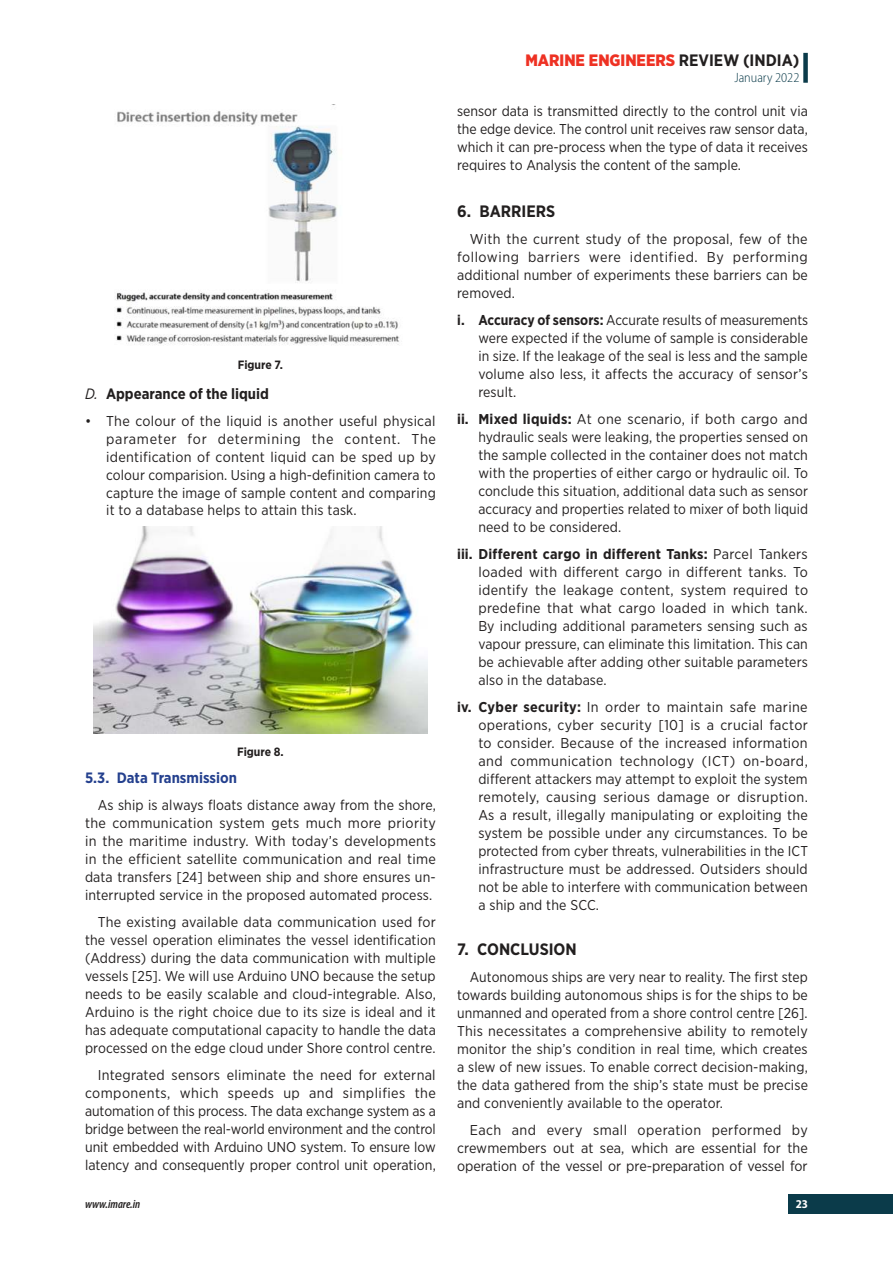
<style>
.page{position:relative;width:893px;height:1263px;background:#fff}
.page>*{position:absolute;margin:0;border:0;box-sizing:border-box;transform-origin:0 0}
.t1{font:900 16.5px "Gotham Narrow";color:#ee3123}
.t2{font:700 16.5px "Gotham Narrow";color:#221f1f}
.t3{font:700 15px "Gotham Narrow";color:#221f1f}
.t4{font:700 15px "Gotham Narrow";color:#24408e}
.t5{font:14.25px/18px "Gotham Narrow";letter-spacing:.01em;color:#221f1f;text-align:justify}
.t6{font:300 semi-condensed 13.5px "Myriad Pro";color:#0b3b4a}
.t7{font:700 12px "Gotham Narrow";color:#221f1f}
.t8{font:italic 600 condensed 12px "Myriad Pro";color:#221f1f}
.t9{font:700 semi-condensed 12px "Myriad Pro";color:#fff}
.s1{font-weight:400;font-style:italic}
.s2{font-weight:700;color:#221f1f}
.s3{font-weight:700}
</style>
<div class="page">
<div style="left:788px;top:1194px;width:105px;height:19px;background:#0b3b4a"></div>
<div style="left:803px;top:53px;width:5px;height:30px;background:#0b3b4a"></div>
<img style="left:115px;top:111px;width:285px;height:235px">
<img style="left:93px;top:527px;width:334px;height:206px">
<p class="t7" style="left:238px;top:359px;width:47px">Figure 7.</p>
<p class="t3" style="left:85px;top:387px;width:185px"><span class="s1">D.</span> Appearance of the liquid</p>
<p class="t5" style="left:106px;top:412px;width:331px;text-indent:-21px">• The colour of the liquid is another useful physical parameter for determining the content. The identification of content liquid can be sped up by colour comparision. Using a high-definition camera to capture the image of sample content and comparing it to a database helps to attain this task.</p>
<p class="t7" style="left:237px;top:746px;width:48px">Figure 8.</p>
<p class="t4" style="left:85px;top:771px;width:153px">5.3. Data Transmission</p>
<p class="t5" style="left:85px;top:797px;width:352px;text-indent:13px">As ship is always floats distance away from the shore, the communication system gets much more priority in the maritime industry. With today’s developments in the efficient satellite communication and real time data transfers [24] between ship and shore ensures un&shy;interrupted service in the proposed automated process.</p>
<p class="t5" style="left:85px;top:914px;width:352px;text-indent:13px">The existing available data communication used for the vessel operation eliminates the vessel identification (Address) during the data communication with multiple vessels [25]. We will use Arduino UNO because the setup needs to be easily scalable and cloud-integrable. Also, Arduino is the right choice due to its size is ideal and it has adequate computational capacity to handle the data processed on the edge cloud under Shore control centre.</p>
<p class="t5" style="left:85px;top:1067px;width:352px;text-indent:13px">Integrated sensors eliminate the need for external components, which speeds up and simplifies the automation of this process. The data exchange system as a bridge between the real-world environment and the control unit embedded with Arduino UNO system. To ensure low latency and consequently proper control unit operation,</p>
<p class="t1" style="left:525px;top:53px;width:275px">MARINE ENGINEERS <span class="s2">REVIEW (INDIA)</span></p>
<p class="t6" style="left:734px;top:73px;width:66px">January 2022</p>
<p class="t5" style="left:457px;top:103px;width:352px">sensor data is transmitted directly to the control unit via the edge device. The control unit receives raw sensor data, which it can pre-process when the type of data it receives requires to Analysis the content of the sample.</p>
<p class="t2" style="left:457px;top:203px;width:100px">6. BARRIERS</p>
<p class="t5" style="left:457px;top:230px;width:352px;text-indent:13px">With the current study of the proposal, few of the following barriers were identified. By performing additional number of experiments these barriers can be removed.</p>
<p class="t5" style="left:478px;top:311px;width:331px;text-indent:-21px"><span class="s3">i. Accuracy of sensors:</span> Accurate results of measurements were expected if the volume of sample is considerable in size. If the leakage of the seal is less and the sample volume also less, it affects the accuracy of sensor’s result.</p>
<p class="t5" style="left:478px;top:410px;width:331px;text-indent:-21px"><span class="s3">ii. Mixed liquids:</span> At one scenario, if both cargo and hydraulic seals were leaking, the properties sensed on the sample collected in the container does not match with the properties of either cargo or hydraulic oil. To conclude this situation, additional data such as sensor accuracy and properties related to mixer of both liquid need to be considered.</p>
<p class="t5" style="left:478px;top:545px;width:331px;text-indent:-21px"><span class="s3">iii. Different cargo in different Tanks:</span> Parcel Tankers loaded with different cargo in different tanks. To identify the leakage content, system required to predefine that what cargo loaded in which tank.<br>By including additional parameters sensing such as vapour pressure, can eliminate this limitation. This can be achievable after adding other suitable parameters also in the database.</p>
<p class="t5" style="left:478px;top:698px;width:331px;text-indent:-21px"><span class="s3">iv. Cyber security:</span> In order to maintain safe marine operations, cyber security [10] is a crucial factor to consider. Because of the increased information and communication technology (ICT) on-board, different attackers may attempt to exploit the system remotely, causing serious damage or disruption.<br>As a result, illegally manipulating or exploiting the system be possible under any circumstances. To be protected from cyber threats, vulnerabilities in the ICT infrastructure must be addressed. Outsiders should not be able to interfere with communication between a ship and the SCC.</p>
<p class="t2" style="left:457px;top:941px;width:121px">7. CONCLUSION</p>
<p class="t5" style="left:457px;top:968px;width:352px;text-indent:13px">Autonomous ships are very near to reality. The first step towards building autonomous ships is for the ships to be unmanned and operated from a shore control centre [26].<br>This necessitates a comprehensive ability to remotely monitor the ship’s condition in real time, which creates a slew of new issues. To enable correct decision-making, the data gathered from the ship’s state must be precise and conveniently available to the operator.</p>
<p class="t5" style="left:457px;top:1121px;width:352px;text-indent:13px">Each and every small operation performed by crewmembers out at sea, which are essential for the operation of the vessel or pre-preparation of vessel for</p>
<p class="t8" style="left:85px;top:1197px;width:57px">www.imare.in</p>
<p class="t9" style="left:796px;top:1197px;width:14px">23</p>
</div>
